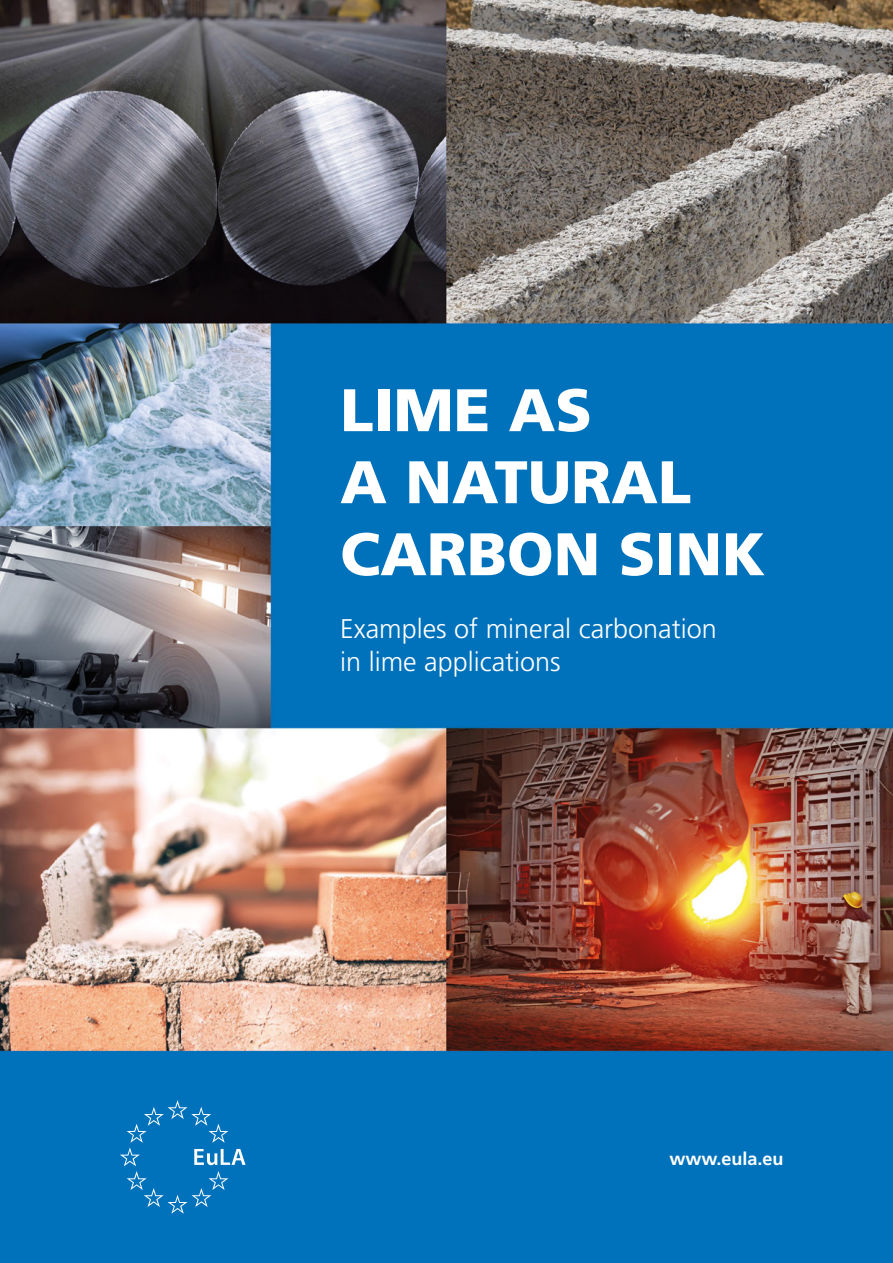
<style>
.page{position:relative;width:893px;height:1263px;background:#fff}
.page>*{position:absolute;margin:0;border:0;box-sizing:border-box;transform-origin:0 0}
.t1{font:900 60px/72px "Frutiger";color:#fff}
.t2{font:300 27px/33px "Frutiger";color:#fff}
.t3{font:700 18px "Frutiger";color:#fff}
</style>
<div class="page">
<img style="left:0;top:0;width:893px;height:1263px">
<svg style="left:120px;top:1100px;width:126px;height:114px;background:#127cbf"></svg>
<h1 class="t1" style="left:340px;top:374px;width:427px">LIME AS<br>A NATURAL<br>CARBON SINK</h1>
<p class="t2" style="left:340px;top:612px;width:378px">Examples of mineral carbonation in lime applications</p>
<p class="t3" style="left:669px;top:1148px;width:116px">www.eula.eu</p>
</div>
